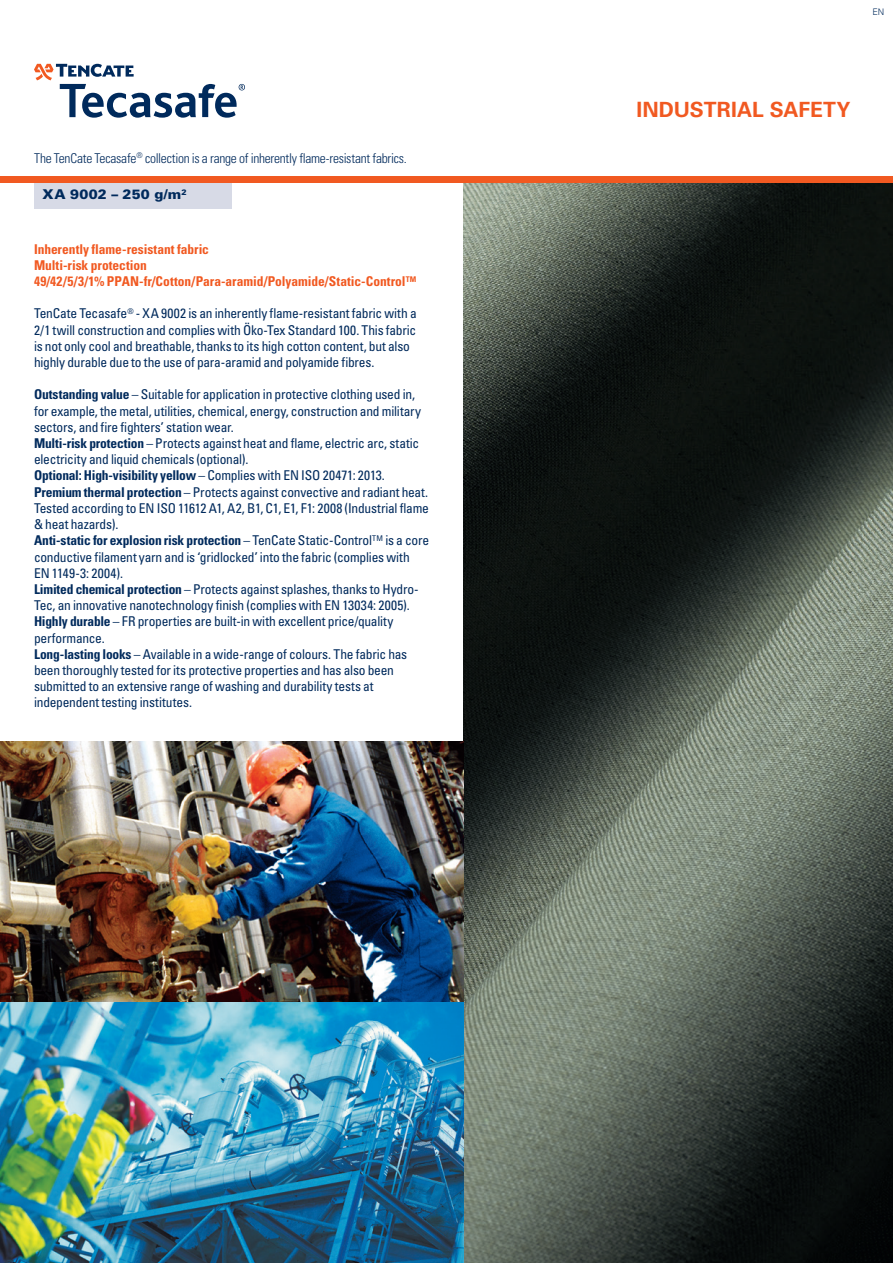
<style>
.page{position:relative;width:893px;height:1263px;background:#fff}
.page>*{position:absolute;margin:0;border:0;box-sizing:border-box;transform-origin:0 0}
.t1{font:700 21px "Univers LT Std";color:#f15921}
.t2{font:condensed 13.5px/16.2px "Univers LT Std";letter-spacing:-.015em;color:#002a5c}
.t3{font:700 condensed 13.5px/16.2px "Univers LT Std";letter-spacing:-.005em;color:#f15921}
.t4{font:300 condensed 13.5px "Univers LT Std";letter-spacing:-.02em;color:#002a5c}
.t5{font:900 13.5px "Univers LT Std";letter-spacing:.02em;color:#002a5c}
.t6{font:300 9px "Univers LT Std";color:#002a5c}
.s1{font-weight:700}
</style>
<div class="page">
<img style="left:463px;top:183px;width:430px;height:1080px">
<div style="left:34px;top:183px;width:198px;height:26px;background:#d7dae6"></div>
<div style="left:0;top:176px;width:893px;height:7px;background:#f15921"></div>
<img style="left:0;top:741px;width:463px;height:522px">
<svg style="left:34px;top:64px;width:211px;height:54px"></svg>
<p class="t4" style="left:34px;top:150px;width:374px">The TenCate Tecasafe<sup>®</sup> collection is a range of inherently flame-resistant fabrics.</p>
<p class="t5" style="left:43px;top:186px;width:146px">XA 9002 – 250 g/m<sup>2</sup></p>
<p class="t3" style="left:34px;top:241px;width:384px">Inherently flame-resistant fabric<br>Multi-risk protection<br>49/42/5/3/1% PPAN-fr/Cotton/Para-aramid/Polyamide/Static-Control<sup>TM</sup></p>
<p class="t2" style="left:34px;top:305px;width:384px">TenCate Tecasafe<sup>®</sup> - XA 9002 is an inherently flame-resistant fabric with a 2/1 twill construction and complies with Öko-Tex Standard 100. This fabric is not only cool and breathable, thanks to its high cotton content, but also highly durable due to the use of para-aramid and polyamide fibres.</p>
<p class="t2" style="left:34px;top:386px;width:397px"><span class="s1">Outstanding value</span> – Suitable for application in protective clothing used in, for example, the metal, utilities, chemical, energy, construction and military sectors, and fire fighters’ station wear.<br><span class="s1">Multi-risk protection</span> – Protects against heat and flame, electric arc, static electricity and liquid chemicals (optional).<br><span class="s1">Optional: High-visibility yellow</span> – Complies with EN ISO 20471: 2013.<br><span class="s1">Premium thermal protection</span> – Protects against convective and radiant heat.<br>Tested according to EN ISO 11612 A1, A2, B1, C1, E1, F1: 2008 (Industrial flame &amp; heat hazards).<br><span class="s1">Anti-static for explosion risk protection</span> – TenCate Static-Control<sup>TM</sup> is a core conductive filament yarn and is ‘gridlocked’ into the fabric (complies with<br>EN 1149-3: 2004).<br><span class="s1">Limited chemical protection</span> – Protects against splashes, thanks to Hydro-Tec, an innovative nanotechnology finish (complies with EN 13034: 2005).<br><span class="s1">Highly durable</span> – FR properties are built-in with excellent price/quality performance.<br><span class="s1">Long-lasting looks</span> – Available in a wide-range of colours. The fabric has been thoroughly tested for its protective properties and has also been submitted to an extensive range of washing and durability tests at independent testing institutes.</p>
<p class="t6" style="left:873px;top:6px;width:13px">EN</p>
<h1 class="t1" style="left:636px;top:98px;width:215px">INDUSTRIAL SAFETY</h1>
</div>
